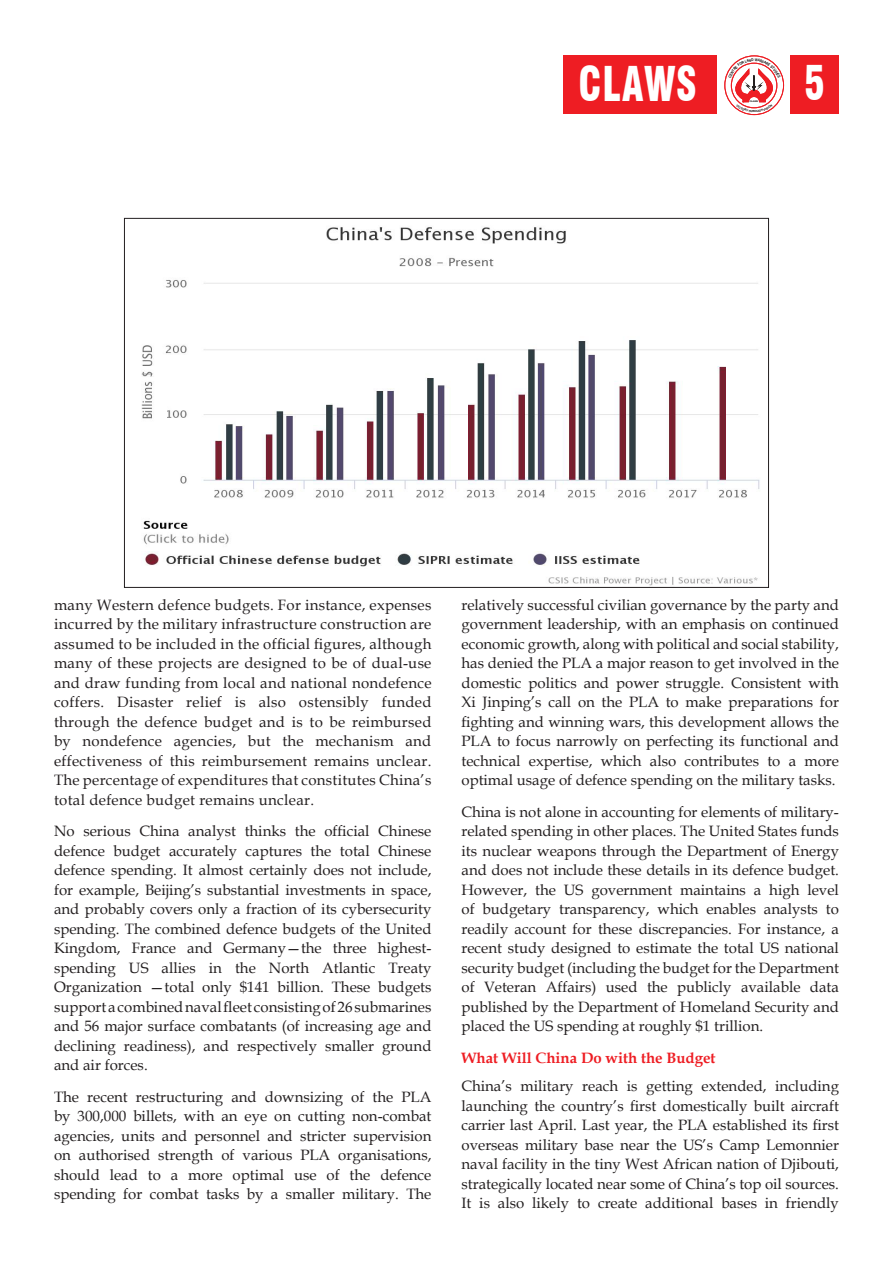
<style>
.page{position:relative;width:893px;height:1263px;background:#fff}
.page>*{position:absolute;margin:0;border:0;box-sizing:border-box;transform-origin:0 0}
.t1{font:900 condensed 46.8px "Swiss 721 BT";letter-spacing:.02em;color:#fff;scale:.83 1}
.Body_text{font:15px/19.5px "Book Antiqua";color:#231f20;text-align:justify}
.Cross_1{font:700 15px "Book Antiqua";color:#ee1d23}
.t2{font:2.7px "Arial";color:#231f20}
.t3{font:2.1px "Arial";color:#231f20;scale:1.1 1}
</style>
<div class="page">
<div style="left:791px;top:56px;width:48px;height:58px;background:#ee1d23"></div>
<div style="left:563px;top:56px;width:153px;height:58px;background:#ee1d23"></div>
<div style="left:724px;top:56px;width:60px;height:59px;border:1px solid #ee1d23;border-radius:50%"></div>
<img style="left:141px;top:227px;width:619px;height:359px">
<svg style="left:728px;top:59px;width:52px;height:53px"></svg>
<h1 class="t1" style="left:578px;top:56px;width:144px">CLAWS</h1>
<p class="t3" style="left:750px;top:100px;width:9px">CLAWS</p>
<p class="t2" style="left:752px;top:109px;width:4px">R</p>
<h1 class="t1" style="left:804px;top:55px;width:27px">35</h1>
<p class="Body_text" style="left:54px;top:594px;width:379px">many Western defence budgets. For instance, expenses incurred by the military infrastructure construction are assumed to be included in the official figures, although many of these projects are designed to be of dual-use and draw funding from local and national nondefence coffers. Disaster relief is also ostensibly funded through the defence budget and is to be reimbursed by nondefence agencies, but the mechanism and effectiveness of this reimbursement remains unclear.<br>The percentage of expenditures that constitutes China’s total defence budget remains unclear.</p>
<p class="Body_text" style="left:54px;top:821px;width:379px">No serious China analyst thinks the official Chinese defence budget accurately captures the total Chinese defence spending. It almost certainly does not include, for example, Beijing’s substantial investments in space, and probably covers only a fraction of its cybersecurity spending. The combined defence budgets of the United Kingdom, France and Germany—the three highest&shy;spending US allies in the North Atlantic Treaty Organization —total only $141 billion. These budgets supportacombinednavalfleet consistingof26submarines and 56 major surface combatants (of increasing age and declining readiness), and respectively smaller ground and air forces.</p>
<p class="Body_text" style="left:54px;top:1086px;width:379px">The recent restructuring and downsizing of the PLA by 300,000 billets, with an eye on cutting non-combat agencies, units and personnel and stricter supervision on authorised strength of various PLA organisations, should lead to a more optimal use of the defence spending for combat tasks by a smaller military. The</p>
<p class="Body_text" style="left:461px;top:594px;width:379px">relatively successful civilian governance by the party and government leadership, with an emphasis on continued economic growth, along with political and social stability, has denied the PLA a major reason to get involved in the domestic politics and power struggle. Consistent with Xi Jinping’s call on the PLA to make preparations for fighting and winning wars, this development allows the PLA to focus narrowly on perfecting its functional and technical expertise, which also contributes to a more optimal usage of defence spending on the military tasks.</p>
<p class="Body_text" style="left:461px;top:801px;width:379px">China is not alone in accounting for elements of military&shy;related spending in other places. The United States funds its nuclear weapons through the Department of Energy and does not include these details in its defence budget.<br>However, the US government maintains a high level of budgetary transparency, which enables analysts to readily account for these discrepancies. For instance, a recent study designed to estimate the total US national security budget (including the budget for the Department of Veteran Affairs) used the publicly available data published by the Department of Homeland Security and placed the US spending at roughly $1 trillion.</p>
<p class="Cross_1" style="left:461px;top:1047px;width:256px">What Will China Do with the Budget</p>
<p class="Body_text" style="left:461px;top:1076px;width:379px">China’s military reach is getting extended, including launching the country’s first domestically built aircraft carrier last April. Last year, the PLA established its first overseas military base near the US’s Camp Lemonnier naval facility in the tiny West African nation of Djibouti, strategically located near some of China’s top oil sources.<br>It is also likely to create additional bases in friendly</p>
</div>
